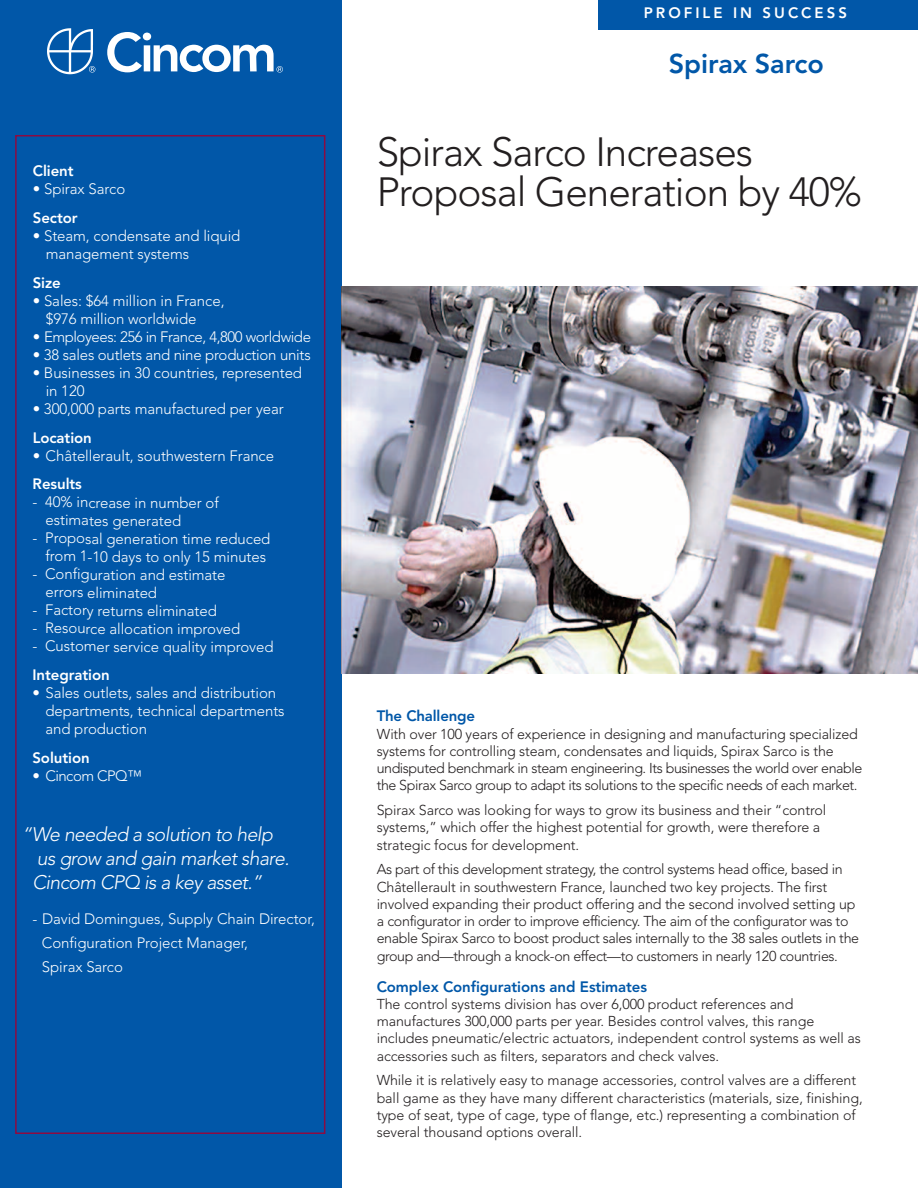
<style>
.page{position:relative;width:918px;height:1188px;background:#fff}
.page>*{position:absolute;margin:0;border:0;box-sizing:border-box;transform-origin:0 0}
.t1{font:300 40.5px/40.5px "Avenir";letter-spacing:-.025em;color:#231f20}
.t2{font:800 27px "Avenir LT";letter-spacing:-.005em;color:#0157a8}
.t3{font:italic 300 19.5px/24px "Avenir";letter-spacing:-.03em;color:#fff}
.t4{font:300 15px/18px "Avenir LT";letter-spacing:-.005em;color:#fff}
.t5{font:300 15px/24px "Avenir";letter-spacing:-.005em;color:#fff}
.t6{font:800 15px "Avenir";letter-spacing:-.005em;color:#fff}
.t7{font:800 15px "Avenir";letter-spacing:-.005em;color:#0157a8}
.t8{font:300 15px "Avenir LT";letter-spacing:-.03em;color:#fff}
.t9{font:800 15px "Avenir LT";letter-spacing:.2em;color:#fff}
.t10{font:300 15px "Avenir LT";letter-spacing:-.035em;color:#fff}
.t11{font:300 14.25px/17.2px "Avenir";letter-spacing:-.01em;color:#231f20}
.t12{font:300 14.25px/17.2px "Avenir";letter-spacing:-.03em;color:#231f20}
</style>
<div class="page">
<div style="left:0;top:0;width:341px;height:1188px;background:#0157a8"></div>
<div style="left:15px;top:135px;width:310px;height:999px;border:2px solid #8c0b42"></div>
<div style="left:598px;top:0;width:320px;height:30px;background:#0157a8"></div>
<svg style="left:47px;top:28px;width:48px;height:46px"></svg>
<svg style="left:107px;top:32px;width:176px;height:41px"></svg>
<img style="left:341px;top:286px;width:577px;height:388px">
<p class="t6" style="left:33px;top:159px;width:42px">Client</p>
<p class="t5" style="left:33px;top:177px;width:94px">• Spirax Sarco</p>
<p class="t6" style="left:33px;top:206px;width:46px">Sector</p>
<p class="t4" style="left:46px;top:228px;width:196px;text-indent:-13px">• Steam, condensate and liquid management systems</p>
<p class="t6" style="left:33px;top:271px;width:30px">Size</p>
<p class="t4" style="left:46px;top:293px;width:180px;text-indent:-13px">• Sales: $64 million in France, $976 million worldwide</p>
<p class="t8" style="left:33px;top:331px;width:280px">• Employees: 256 in France, 4,800 worldwide</p>
<p class="t4" style="left:33px;top:347px;width:280px">• 38 sales outlets and nine production units</p>
<p class="t4" style="left:46px;top:365px;width:258px;text-indent:-13px">• Businesses in 30 countries, represented in 120</p>
<p class="t4" style="left:33px;top:401px;width:253px">• 300,000 parts manufactured per year</p>
<p class="t6" style="left:33px;top:426px;width:61px">Location</p>
<p class="t5" style="left:33px;top:444px;width:243px">• Châtellerault, southwestern France</p>
<p class="t6" style="left:33px;top:473px;width:51px">Results</p>
<p class="t4" style="left:46px;top:495px;width:175px;text-indent:-13px">- 40% increase in number of estimates generated</p>
<p class="t4" style="left:33px;top:531px;width:239px;text-align:center">- Proposal generation time reduced from 1-10 days to only 15 minutes</p>
<p class="t4" style="left:46px;top:567px;width:182px;text-indent:-13px">- Configuration and estimate errors eliminated</p>
<p class="t4" style="left:33px;top:603px;width:186px">- Factory returns eliminated</p>
<p class="t4" style="left:33px;top:621px;width:209px">- Resource allocation improved</p>
<p class="t4" style="left:33px;top:639px;width:243px">- Customer service quality improved</p>
<p class="t6" style="left:33px;top:663px;width:79px">Integration</p>
<p class="t4" style="left:45px;top:685px;width:241px;text-indent:-13px">• Sales outlets, sales and distribution departments, technical departments and production</p>
<p class="t6" style="left:32px;top:746px;width:59px">Solution</p>
<p class="t10" style="left:32px;top:770px;width:111px">• Cincom CPQ™</p>
<h3 class="t3" style="left:32px;top:822px;width:259px;text-indent:-10px">“We needed a solution to help us grow and gain market share.<br>Cincom CPQ is a key asset.”</h3>
<p class="t5" style="left:42px;top:907px;width:275px;text-indent:-10px">- David Domingues, Supply Chain Director,<br>Configuration Project Manager,<br>Spirax Sarco</p>
<p class="t9" style="left:644px;top:7px;width:205px">PROFILE IN SUCCESS</p>
<h2 class="t2" style="left:669px;top:53px;width:157px">Spirax Sarco</h2>
<h1 class="t1" style="left:377px;top:132px;width:487px">Spirax Sarco Increases<br>Proposal Generation by 40%</h1>
<p class="t7" style="left:377px;top:704px;width:100px">The Challenge</p>
<p class="t12" style="left:377px;top:725px;width:487px">With over 100 years of experience in designing and manufacturing specialized systems for controlling steam, condensates and liquids, Spirax Sarco is the undisputed benchmark in steam engineering. Its businesses the world over enable the Spirax Sarco group to adapt its solutions to the specific needs of each market.</p>
<p class="t11" style="left:377px;top:802px;width:451px">Spirax Sarco was looking for ways to grow its business and their “control systems,” which offer the highest potential for growth, were therefore a strategic focus for development.</p>
<p class="t11" style="left:377px;top:861px;width:484px">As part of this development strategy, the control systems head office, based in Châtellerault in southwestern France, launched two key projects. The first involved expanding their product offering and the second involved setting up a configurator in order to improve efficiency. The aim of the configurator was to enable Spirax Sarco to boost product sales internally to the 38 sales outlets in the group and—through a knock-on effect—to customers in nearly 120 countries.</p>
<p class="t7" style="left:377px;top:975px;width:272px">Complex Configurations and Estimates</p>
<p class="t11" style="left:377px;top:995px;width:486px">The control systems division has over 6,000 product references and manufactures 300,000 parts per year. Besides control valves, this range includes pneumatic/electric actuators, independent control systems as well as accessories such as filters, separators and check valves.</p>
<p class="t11" style="left:377px;top:1072px;width:488px">While it is relatively easy to manage accessories, control valves are a different ball game as they have many different characteristics (materials, size, finishing, type of seat, type of cage, type of flange, etc.) representing a combination of several thousand options overall.</p>
</div>
